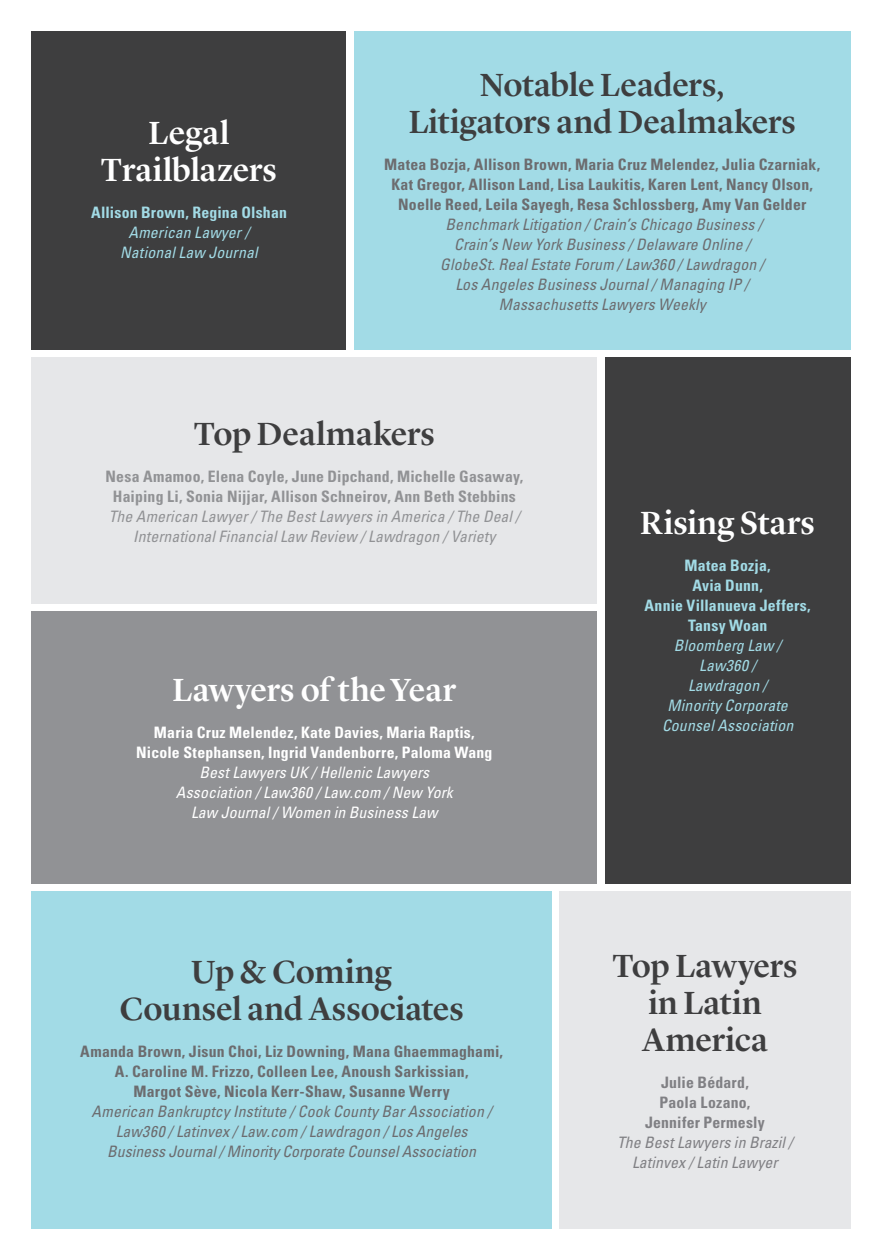
<style>
.page{position:relative;width:882px;height:1260px;background:#fff}
.page>*{position:absolute;margin:0;border:0;box-sizing:border-box;transform-origin:0 0}
.accolade_text{font:500 33.25px/36.8px "Lyon Display";color:#3e3e3f;text-align:center}
.accolade_text-2{font:500 33.25px/36.8px "Lyon Display";color:#fff;text-align:center}
.accolade_source{font:italic condensed 15.75px/19.9px "Univers LT Std";letter-spacing:.005em;color:#6c6c6f;text-align:center}
.accolade_source-2{font:700 condensed 15.75px/19.9px "Univers LT Std";letter-spacing:.015em;color:#919295;text-align:center}
.accolade_source-3{font:italic condensed 15.75px/19.9px "Univers LT Std";letter-spacing:.01em;color:#fff;text-align:center}
.accolade_source-4{font:italic condensed 15.75px/19.9px "Univers LT Std";letter-spacing:.01em;color:#a2dbe6;text-align:center}
.accolade_source-5{font:italic condensed 15.75px/19.9px "Univers LT Std";letter-spacing:.005em;color:#808084;text-align:center}
.s1{font-weight:700;font-style:normal}
.s2{font-weight:400;font-style:italic}
</style>
<div class="page">
<div style="left:559px;top:891px;width:291px;height:337px;background:#e6e7e9"></div>
<div style="left:32px;top:611px;width:565px;height:272px;background:#919295"></div>
<div style="left:605px;top:357px;width:245px;height:526px;background:#3e3e3f"></div>
<div style="left:32px;top:357px;width:565px;height:247px;background:#e6e7e9"></div>
<div style="left:32px;top:32px;width:314px;height:318px;background:#3e3e3f"></div>
<div style="left:354px;top:32px;width:496px;height:318px;background:#a2dbe6"></div>
<div style="left:32px;top:891px;width:520px;height:337px;background:#a2dbe6"></div>
<p class="accolade_text-2" style="left:101px;top:112px;width:178px">Legal<br>Trailblazers</p>
<p class="accolade_source-4" style="left:91px;top:202px;width:197px"><span class="s1">Allison Brown, Regina Olshan<br></span>American Lawyer /<br>National Law Journal</p>
<p class="accolade_text" style="left:409px;top:64px;width:389px">Notable Leaders,<br>Litigators and Dealmakers</p>
<p class="accolade_source" style="left:384px;top:154px;width:438px"><span class="s1">Matea Bozja, Allison Brown, Maria Cruz Melendez, Julia Czarniak, Kat Gregor, Allison Land, Lisa Laukitis, Karen Lent, Nancy Olson, Noelle Reed, Leila Sayegh, Resa Schlossberg, Amy Van Gelder </span>Benchmark Litigation / Crain’s Chicago Business /<br>Crain’s New York Business / Delaware Online /<br>GlobeSt. Real Estate Forum / Law360 / Lawdragon /<br>Los Angeles Business Journal / Managing IP /<br>Massachusetts Lawyers Weekly</p>
<p class="accolade_text" style="left:194px;top:413px;width:243px">Top Dealmakers</p>
<p class="accolade_source-2" style="left:105px;top:466px;width:419px">Nesa Amamoo, Elena Coyle, June Dipchand, Michelle Gasaway, Haiping Li, Sonia Nijjar, Allison Schneirov, Ann Beth Stebbins <span class="s2">The American Lawyer / The Best Lawyers in America / The Deal / International Financial Law Review / Lawdragon / Variety</span></p>
<p class="accolade_text-2" style="left:173px;top:669px;width:285px">Lawyers of the Year</p>
<p class="accolade_source-3" style="left:136px;top:723px;width:358px"><span class="s1">Maria Cruz Melendez, Kate Davies, Maria Raptis, Nicole Stephansen, Ingrid Vandenborre, Paloma Wang </span>Best Lawyers UK / Hellenic Lawyers<br>Association / Law360 / Law.com / New York<br>Law Journal / Women in Business Law</p>
<p class="accolade_text" style="left:119px;top:951px;width:346px">Up &amp; Coming<br>Counsel and Associates</p>
<p class="accolade_source" style="left:80px;top:1042px;width:424px"><span class="s1">Amanda Brown, Jisun Choi, Liz Downing, Mana Ghaemmaghami, A. Caroline M. Frizzo, Colleen Lee, Anoush Sarkissian,<br>Margot Sève, Nicola Kerr-Shaw, Susanne Werry<br></span>American Bankruptcy Institute / Cook County Bar Association / Law360 / Latinvex / Law.com / Lawdragon / Los Angeles<br>Business Journal / Minority Corporate Counsel Association</p>
<p class="accolade_text-2" style="left:640px;top:502px;width:176px">Rising Stars</p>
<p class="accolade_source-4" style="left:644px;top:556px;width:168px"><span class="s1">Matea Bozja,<br>Avia Dunn,<br>Annie Villanueva Jeffers,<br>Tansy Woan<br></span>Bloomberg Law /<br>Law360 /<br>Lawdragon /<br>Minority Corporate<br>Counsel Association</p>
<p class="accolade_text" style="left:612px;top:945px;width:187px">Top Lawyers in Latin<br>America</p>
<p class="accolade_source-5" style="left:617px;top:1072px;width:177px"><span class="s1">Julie Bédard,<br>Paola Lozano,<br>Jennifer Permesly<br></span>The Best Lawyers in Brazil /<br>Latinvex / Latin Lawyer</p>
</div>
